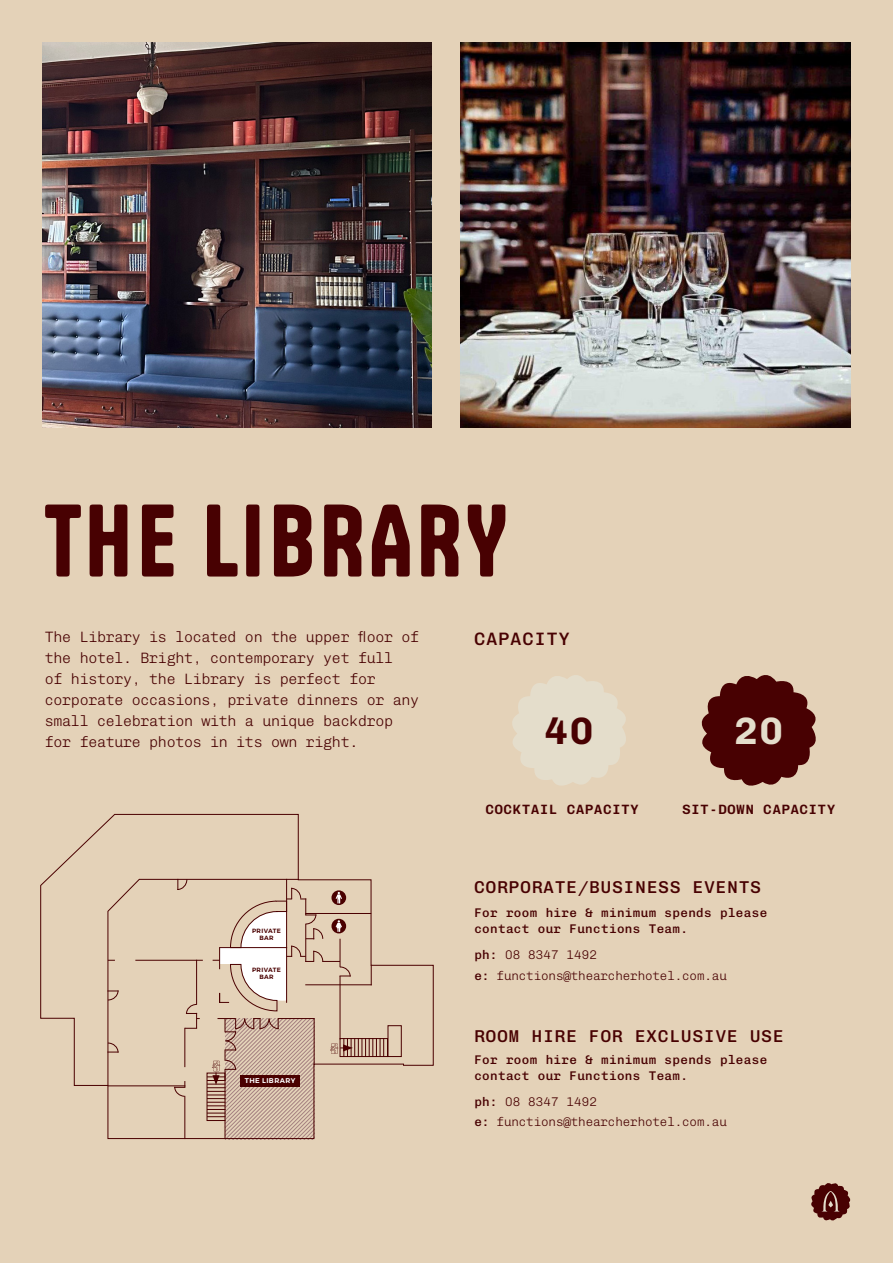
<style>
.page{position:relative;width:893px;height:1263px;background:#e4d2b8}
.page>*{position:absolute;margin:0;border:0;box-sizing:border-box;transform-origin:0 0}
.t1{font:96px "Tanker";letter-spacing:.055em;color:#480102}
.t2{font:700 38.25px "Chivo Mono";color:#480102}
.t3{font:700 38.25px "Chivo Mono";color:#e4ddcb}
.t4{font:500 18px "Chivo Mono";letter-spacing:.07em;color:#480102}
.t5{font:500 17.25px "Chivo Mono";letter-spacing:.07em;color:#480102}
.t6{font:200 15px/21px "Chivo Mono";letter-spacing:-.02em;color:#480102}
.t7{font:600 13.5px "Chivo Mono";letter-spacing:.07em;color:#480102}
.t8{font:500 12.6px/15.8px "Chivo Mono";letter-spacing:.03em;color:#480102}
.t9{font:200 12.6px "Chivo Mono";letter-spacing:-.01em;color:#480102}
.t10{font:200 12.6px "Chivo Mono";letter-spacing:.01em;color:#480102}
.t11{font:600 6.9px "Alexandria";letter-spacing:.06em;color:#fff}
.t12{font:600 6.15px/6.9px "Alexandria";letter-spacing:.06em;color:#4a0000;text-align:center}
.s1{font-weight:500}
</style>
<div class="page">
<svg style="left:40px;top:813px;width:394px;height:273px"></svg>
<div style="left:340px;top:1038px;width:48px;height:19px;border:1px solid #4a0000"></div>
<div style="left:387px;top:1025px;width:15px;height:32px;border:1px solid #4a0000"></div>
<svg style="left:107px;top:878px;width:277px;height:261px"></svg>
<div style="left:240px;top:1075px;width:60px;height:12px;background:#4a0000"></div>
<svg style="left:512px;top:675px;width:114px;height:111px"></svg>
<svg style="left:701px;top:675px;width:115px;height:111px"></svg>
<img style="left:42px;top:43px;width:390px;height:384px">
<img style="left:461px;top:43px;width:389px;height:384px">
<svg style="left:811px;top:1183px;width:40px;height:38px"></svg>
<p class="t1" style="left:45px;top:481px;width:463px">THE LIBRARY</p>
<p class="t6" style="left:45px;top:625px;width:376px">The Library is located on the upper floor of the hotel. Bright, contemporary yet full<br>of history, the Library is perfect for corporate occasions, private dinners or any small celebration with a unique backdrop for feature photos in its own right.</p>
<p class="t12" style="left:252px;top:928px;width:30px">PRIVATE<br>BAR</p>
<p class="t12" style="left:252px;top:967px;width:30px">PRIVATE<br>BAR</p>
<p class="t11" style="left:245px;top:1077px;width:52px">THE LIBRARY</p>
<p class="t4" style="left:474px;top:625px;width:97px">CAPACITY</p>
<p class="t2" style="left:545px;top:701px;width:50px">40</p>
<p class="t3" style="left:735px;top:701px;width:50px">20</p>
<p class="t7" style="left:486px;top:799px;width:154px">COCKTAIL CAPACITY</p>
<p class="t7" style="left:682px;top:799px;width:154px">SIT-DOWN CAPACITY</p>
<p class="t5" style="left:474px;top:874px;width:288px">CORPORATE/BUSINESS EVENTS</p>
<p class="t8" style="left:474px;top:904px;width:294px">For room hire &amp; minimum spends please contact our Functions Team.</p>
<p class="t10" style="left:474px;top:945px;width:124px"><span class="s1">ph:</span> 08 8347 1492</p>
<p class="t9" style="left:474px;top:966px;width:254px"><span class="s1">e:</span> functions@thearcherhotel.com.au</p>
<p class="t5" style="left:474px;top:1023px;width:311px">ROOM HIRE FOR EXCLUSIVE USE</p>
<p class="t8" style="left:474px;top:1051px;width:294px">For room hire &amp; minimum spends please contact our Functions Team.</p>
<p class="t10" style="left:474px;top:1092px;width:124px"><span class="s1">ph:</span> 08 8347 1492</p>
<p class="t9" style="left:474px;top:1112px;width:254px"><span class="s1">e:</span> functions@thearcherhotel.com.au</p>
</div>
